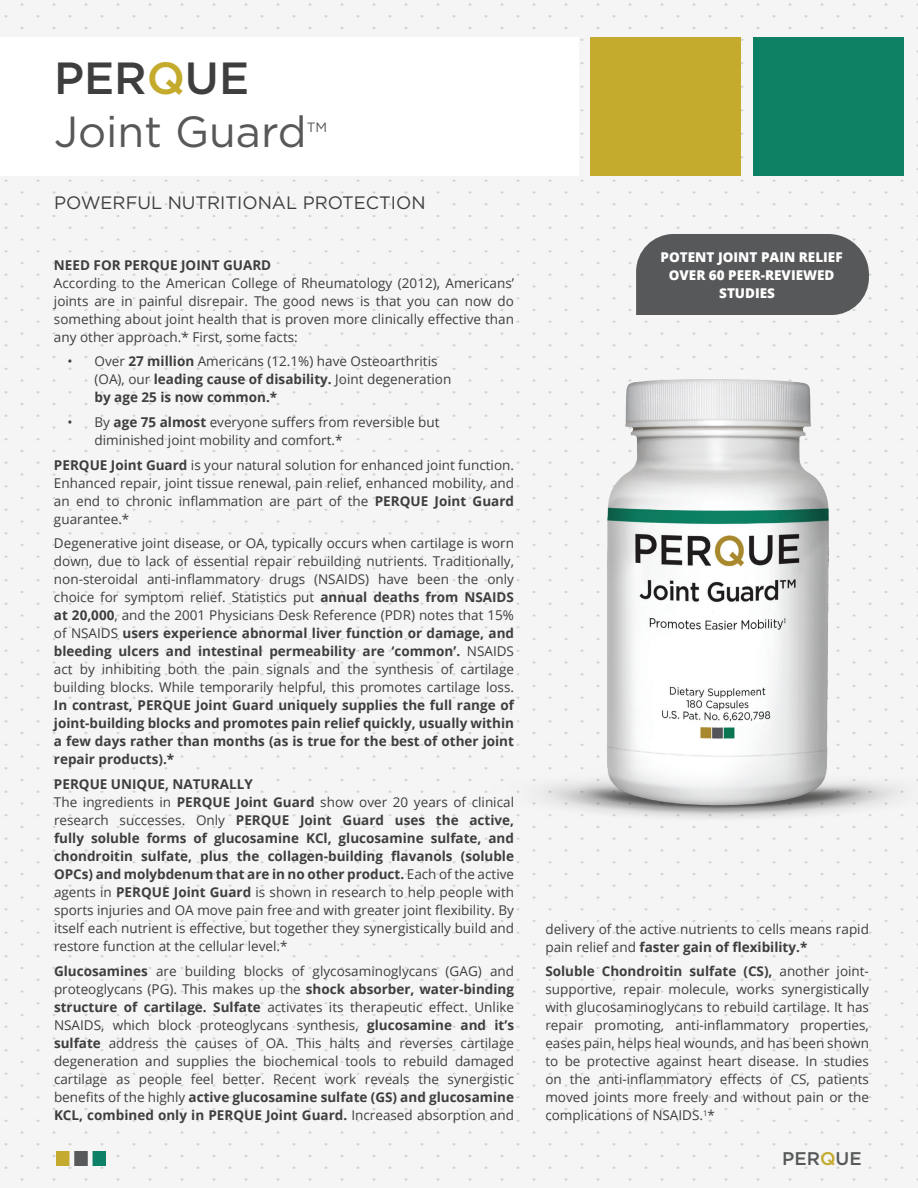
<style>
.page{position:relative;width:918px;height:1188px;background:#f4f5f4}
.page>*{position:absolute;margin:0;border:0;box-sizing:border-box;transform-origin:0 0}
.t1{font:500 45px "Gotham";color:#3e3e3f}
.t2{font:43.5px "Gotham";color:#57585a}
.t3{font:500 18.3px "Gotham";color:#57585a}
.t4{font:18px "Gotham";color:#3e3e3f}
.t5{font:13.5px/18px "Open Sans";color:#3e3e3f;text-align:justify}
.t6{font:700 13.5px/18px "Open Sans";color:#3e3e3f;text-align:justify}
.t7{font:800 13.5px "Open Sans";color:#fff}
.t8{font:13.5px "Gotham";color:#57585a}
.s1{color:#c4aa2d}
.s2{font-weight:700}
.s3{color:#c4ab2e}
.s4{font-weight:400}
</style>
<div class="page">
<img style="left:57px;top:1152px;width:49px;height:13px">
<div style="left:0;top:37px;width:578px;height:139px;background:#fff"></div>
<div style="left:590px;top:37px;width:150px;height:139px;background:#c4aa2d"></div>
<div style="left:753px;top:37px;width:150px;height:139px;background:#0e8164"></div>
<div style="left:636px;top:234px;width:233px;height:81px;background:#57585a"></div>
<img style="left:500px;top:356px;width:418px;height:472px">
<h1 class="t1" style="left:54px;top:49px;width:197px">PER<span class="s1">Q</span>UE</h1>
<h2 class="t2" style="left:54px;top:104px;width:254px">Joint Guard</h2>
<p class="t8" style="left:307px;top:119px;width:22px">TM</p>
<h3 class="t4" style="left:54px;top:191px;width:373px">POWERFUL NUTRITIONAL PROTECTION</h3>
<p class="t6" style="left:54px;top:255px;width:219px">NEED FOR PERQUE JOINT GUARD</p>
<p class="t5" style="left:54px;top:273px;width:462px">According to the American College of Rheumatology (2012), Americans’ joints are in painful disrepair. The good news is that you can now do something about joint health that is proven more clinically effective than any other approach.* First, some facts:</p>
<p class="t5" style="left:94px;top:352px;width:358px;text-align:left;text-indent:-27px">• Over <span class="s2">27 million</span> Americans (12.1%) have Osteoarthritis (OA), our <span class="s2">leading cause of disability.</span> Joint degeneration <span class="s2">by age 25 is now common.*</span></p>
<p class="t5" style="left:94px;top:413px;width:347px;text-indent:-27px">• By <span class="s2">age 75 almost</span> everyone suffers from reversible but diminished joint mobility and comfort.*</p>
<p class="t5" style="left:54px;top:455px;width:462px"><span class="s2">PERQUE Joint Guard</span> is your natural solution for enhanced joint function.<br>Enhanced repair, joint tissue renewal, pain relief, enhanced mobility, and an end to chronic inflammation are part of the <span class="s2">PERQUE Joint Guard </span>guarantee.*</p>
<p class="t5" style="left:54px;top:534px;width:462px">Degenerative joint disease, or OA, typically occurs when cartilage is worn down, due to lack of essential repair rebuilding nutrients. Traditionally, non-steroidal anti-inflammatory drugs (NSAIDS) have been the only choice for symptom relief. Statistics put <span class="s2">annual deaths from NSAIDS at 20,000</span>, and the 2001 Physicians Desk Reference (PDR) notes that 15% of NSAIDS <span class="s2">users experience abnormal liver function or damage, and bleeding ulcers and intestinal permeability are ‘common’.</span> NSAIDS act by inhibiting both the pain signals and the synthesis of cartilage building blocks. While temporarily helpful, this promotes cartilage loss.</p>
<p class="t6" style="left:54px;top:696px;width:462px">In contrast, PERQUE Joint Guard uniquely supplies the full range of joint-building blocks and promotes pain relief quickly, usually within a few days rather than months (as is true for the best of other joint repair products).*</p>
<p class="t5" style="left:54px;top:775px;width:462px;text-align:left"><span class="s2">PERQUE UNIQUE, NATURALLY<br></span>The ingredients in <span class="s2">PERQUE Joint Guard</span> show over 20 years of clinical research successes. Only <span class="s2">PERQUE Joint Guard uses the active, fully soluble forms of glucosamine KCl, glucosamine sulfate, and chondroitin sulfate, plus the collagen-building flavanols (soluble OPCs) and molybdenum that are in no other product.</span> Each of the active agents in <span class="s2">PERQUE Joint Guard</span> is shown in research to help people with sports injuries and OA move pain free and with greater joint flexibility. By itself each nutrient is effective, but together they synergistically build and restore function at the cellular level.*</p>
<p class="t5" style="left:54px;top:962px;width:462px"><span class="s2">Glucosamines</span> are building blocks of glycosaminoglycans (GAG) and proteoglycans (PG). This makes up the <span class="s2">shock absorber, water-binding structure of cartilage. Sulfate</span> activates its therapeutic effect. Unlike NSAIDS, which block proteoglycans synthesis, <span class="s2">glucosamine and it’s sulfate</span> address the causes of OA. This halts and reverses cartilage degeneration and supplies the biochemical tools to rebuild damaged cartilage as people feel better. Recent work reveals the synergistic benefits of the highly <span class="s2">active glucosamine sulfate (GS) and glucosamine KCL, combined only in PERQUE Joint Guard.</span> Increased absorption and</p>
<p class="t7" style="left:661px;top:246px;width:183px">POTENT JOINT PAIN RELIEF</p>
<p class="t7" style="left:669px;top:264px;width:167px">OVER 60 PEER-REVIEWED</p>
<p class="t7" style="left:719px;top:282px;width:57px">STUDIES</p>
<p class="t5" style="left:545px;top:919px;width:325px">delivery of the active nutrients to cells means rapid pain relief and <span class="s2">faster gain of flexibility.*</span></p>
<p class="t5" style="left:545px;top:962px;width:325px"><span class="s2">Soluble Chondroitin sulfate (CS),</span> another joint&shy;supportive, repair molecule, works synergistically with glucosaminoglycans to rebuild cartilage. It has repair promoting, anti-inflammatory properties, eases pain, helps heal wounds, and has been shown to be protective against heart disease. In studies on the anti-inflammatory effects of CS, patients moved joints more freely and without pain or the complications of NSAIDS.<sup>1</sup>*</p>
<h3 class="t3" style="left:782px;top:1147px;width:130px">PER<span class="s3">Q</span>UE <span class="s4">INTE</span></h3>
</div>
